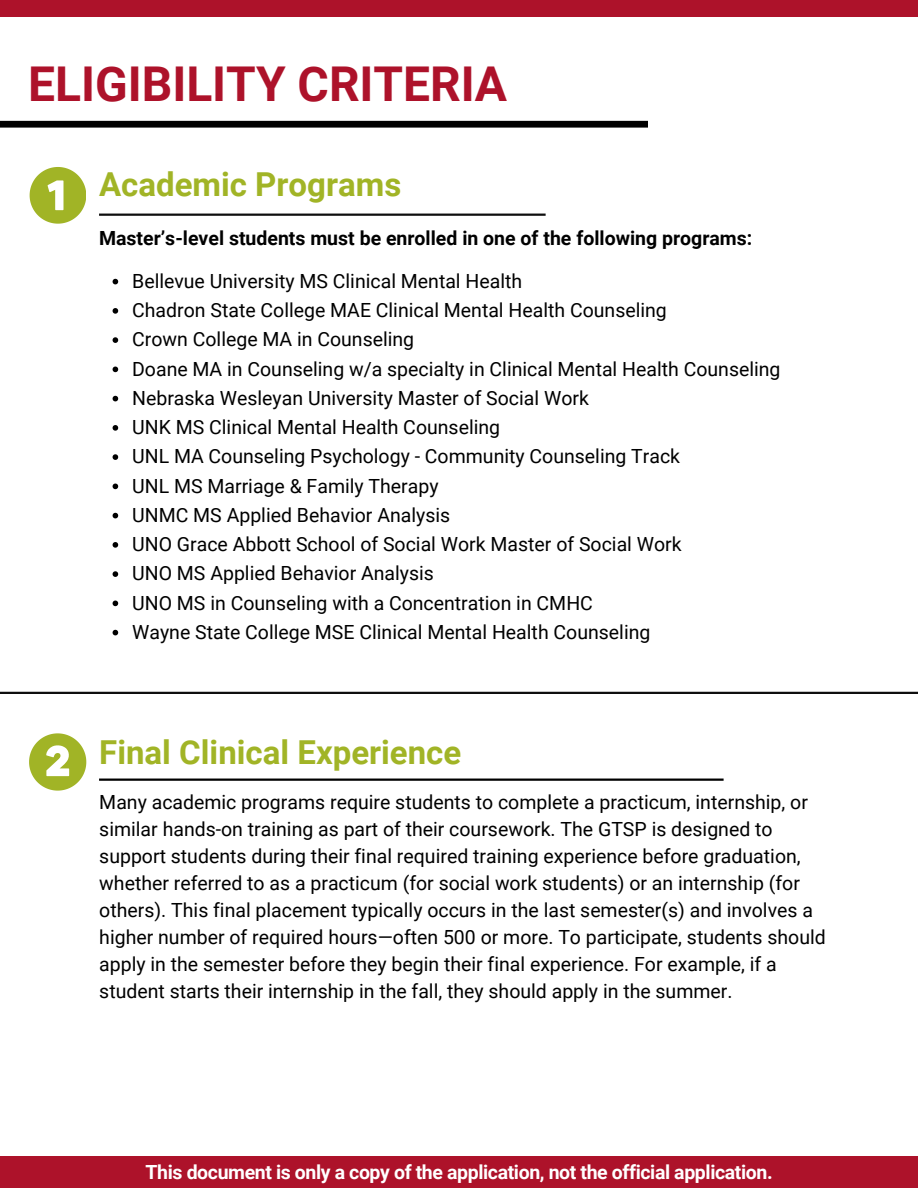
<style>
.page{position:relative;width:918px;height:1188px;background:#fff}
.page>*{position:absolute;margin:0;border:0;box-sizing:border-box;transform-origin:0 0}
.t1{font:700 48px "Roboto";color:#ad122a}
.t2{font:700 33px "Roboto";color:#a1b426}
.t3{font:19.5px/27px "Roboto";color:#000}
.t4{font:700 19.5px "Roboto";letter-spacing:-.02em;color:#fff}
.t5{font:700 19.5px "Roboto";color:#000}
</style>
<div class="page">
<div style="left:0;top:0;width:918px;height:16px;background:#ad122a"></div>
<hr style="left:99px;top:214px;width:447px;height:2px;background:#0e0e0e">
<svg style="left:30px;top:167px;width:56px;height:56px"></svg>
<hr style="left:99px;top:779px;width:625px;height:2px;background:#000">
<svg style="left:29px;top:733px;width:57px;height:58px"></svg>
<div style="left:0;top:1156px;width:918px;height:32px;background:#ad122a"></div>
<hr style="left:0;top:692px;width:918px;height:2px;background:#0e0e0e">
<div style="left:0;top:121px;width:648px;height:7px;background:#000"></div>
<svg style="left:113px;top:279px;width:5px;height:5px"></svg>
<svg style="left:113px;top:308px;width:5px;height:6px"></svg>
<svg style="left:113px;top:337px;width:5px;height:6px"></svg>
<svg style="left:113px;top:367px;width:5px;height:5px"></svg>
<svg style="left:113px;top:396px;width:5px;height:5px"></svg>
<svg style="left:113px;top:425px;width:5px;height:6px"></svg>
<svg style="left:113px;top:454px;width:5px;height:6px"></svg>
<svg style="left:113px;top:484px;width:5px;height:5px"></svg>
<svg style="left:113px;top:513px;width:5px;height:5px"></svg>
<svg style="left:113px;top:542px;width:5px;height:6px"></svg>
<svg style="left:113px;top:571px;width:5px;height:6px"></svg>
<svg style="left:113px;top:601px;width:5px;height:5px"></svg>
<svg style="left:113px;top:630px;width:5px;height:5px"></svg>
<p class="t1" style="left:28px;top:56px;width:481px">ELIGIBILITY CRITERIA</p>
<p class="t2" style="left:99px;top:166px;width:304px">Academic Programs</p>
<h1 class="t5" style="left:99px;top:227px;width:655px">Master’s-level students must be enrolled in one of the following programs:</h1>
<p class="t3" style="left:132px;top:268px;width:391px">Bellevue University MS Clinical Mental Health</p>
<p class="t3" style="left:132px;top:297px;width:536px">Chadron State College MAE Clinical Mental Health Counseling</p>
<p class="t3" style="left:132px;top:326px;width:284px">Crown College MA in Counseling</p>
<p class="t3" style="left:132px;top:355px;width:650px">Doane MA in Counseling w/a specialty in Clinical Mental Health Counseling</p>
<p class="t3" style="left:132px;top:385px;width:458px">Nebraska Wesleyan University Master of Social Work</p>
<p class="t3" style="left:132px;top:414px;width:369px">UNK MS Clinical Mental Health Counseling</p>
<p class="t3" style="left:132px;top:443px;width:549px">UNL MA Counseling Psychology - Community Counseling Track</p>
<p class="t3" style="left:132px;top:472px;width:308px">UNL MS Marriage &amp; Family Therapy</p>
<p class="t3" style="left:132px;top:502px;width:320px">UNMC MS Applied Behavior Analysis</p>
<p class="t3" style="left:132px;top:531px;width:551px">UNO Grace Abbott School of Social Work Master of Social Work</p>
<p class="t3" style="left:132px;top:560px;width:303px">UNO MS Applied Behavior Analysis</p>
<p class="t3" style="left:132px;top:589px;width:462px">UNO MS in Counseling with a Concentration in CMHC</p>
<p class="t3" style="left:132px;top:619px;width:520px">Wayne State College MSE Clinical Mental Health Counseling</p>
<h2 class="t2" style="left:99px;top:733px;width:364px">Final Clinical Experience</h2>
<p class="t3" style="left:99px;top:789px;width:728px">Many academic programs require students to complete a practicum, internship, or similar hands-on training as part of their coursework. The GTSP is designed to support students during their final required training experience before graduation, whether referred to as a practicum (for social work students) or an internship (for others). This final placement typically occurs in the last semester(s) and involves a higher number of required hours—often 500 or more. To participate, students should apply in the semester before they begin their final experience. For example, if a student starts their internship in the fall, they should apply in the summer.</p>
<h3 class="t4" style="left:146px;top:1161px;width:629px">This document is only a copy of the application, not the official application.</h3>
</div>
